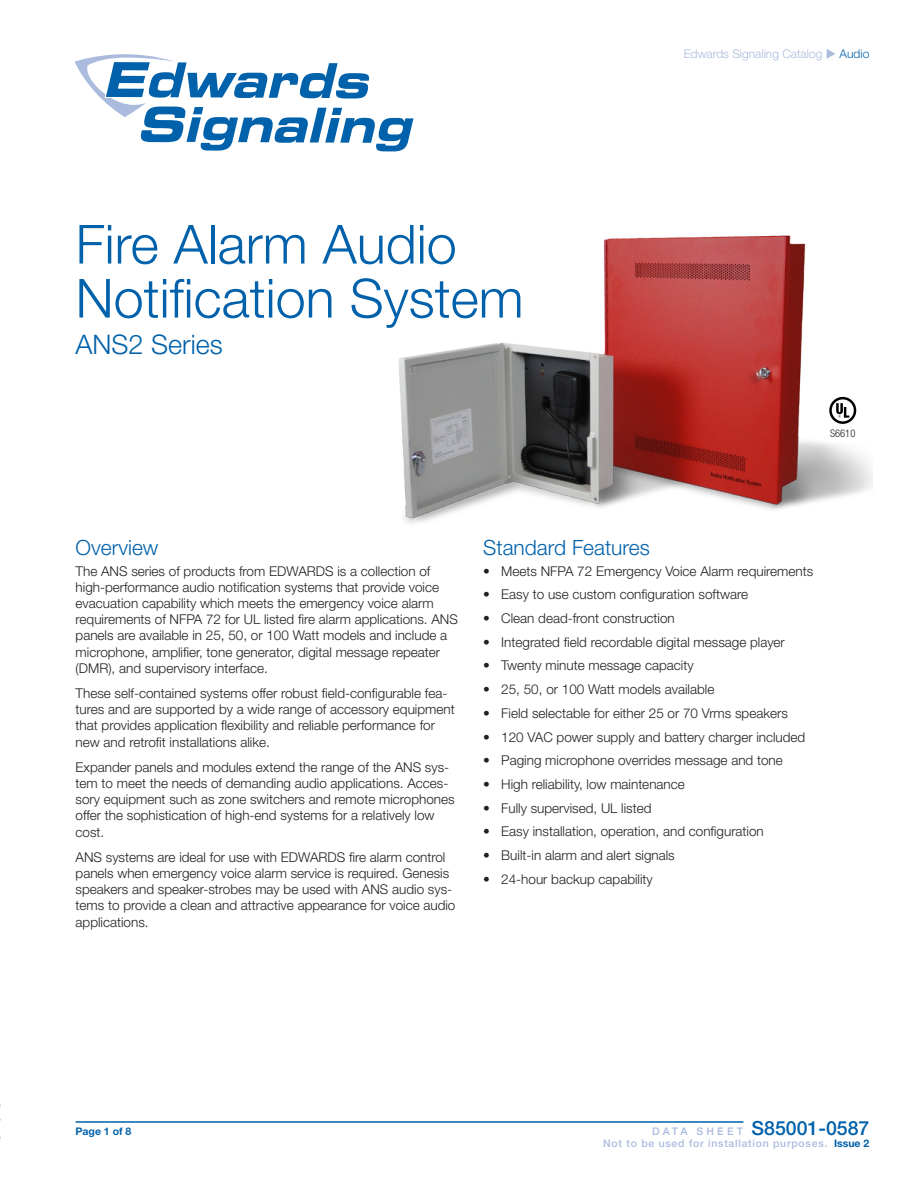
<style>
.page{position:relative;width:918px;height:1188px;background:#fff}
.page>*{position:absolute;margin:0;border:0;box-sizing:border-box;transform-origin:0 0}
.t1{font:300 54px/54px "Helvetica Neue LT Std";color:#0161aa}
.Model{font:300 27px "Helvetica Neue LT Std";color:#0161aa}
.HEAD{font:300 21px "Helvetica Neue LT Std";color:#0161aa}
.t2{font:500 19.5px "Helvetica Neue LT Std";color:#0161aa}
.BODY{font:300 13.5px/16.2px "Helvetica Neue LT Std";color:#231f20}
.t3{font:300 12px "Helvetica Neue LT Std";color:#aabbde}
.t4{font:500 10.5px "Helvetica Neue LT Std";letter-spacing:.07em;color:#aabbde}
.t5{font:700 10.5px "Helvetica Neue LT Std";color:#0161aa}
.t6{font:300 condensed 10.5px "Helvetica Neue";color:#231f20}
.s1{color:#0161aa}
.s2{font-size:10.5px;color:#aabbde}
.s3{font-weight:700;color:#0161aa}
</style>
<div class="page">
<hr style="left:76px;top:1121px;width:667px;height:2px;background:#0161aa">
<svg style="left:75px;top:54px;width:338px;height:98px"></svg>
<img style="left:398px;top:235px;width:474px;height:288px">
<svg style="left:829px;top:397px;width:27px;height:27px"></svg>
<p class="t1" style="left:76px;top:216px;width:450px">Fire Alarm Audio<br>Notification System</p>
<p class="Model" style="left:76px;top:328px;width:149px">ANS2 Series</p>
<p class="t3" style="left:684px;top:47px;width:187px">Edwards Signaling Catalog ◆ <span class="s1">Audio</span></p>
<p class="t6" style="left:830px;top:427px;width:27px">S6610</p>
<p class="HEAD" style="left:76px;top:535px;width:84px">Overview</p>
<p class="BODY" style="left:76px;top:563px;width:384px">The ANS series of products from EDWARDS is a collection of high-performance audio notification systems that provide voice evacuation capability which meets the emergency voice alarm requirements of NFPA 72 for UL listed fire alarm applications. ANS panels are available in 25, 50, or 100 Watt models and include a microphone, amplifier, tone generator, digital message repeater (DMR), and supervisory interface.</p>
<p class="BODY" style="left:76px;top:685px;width:381px">These self-contained systems offer robust field-configurable fea&shy;tures and are supported by a wide range of accessory equipment that provides application flexibility and reliable performance for new and retrofit installations alike.</p>
<p class="BODY" style="left:76px;top:759px;width:381px">Expander panels and modules extend the range of the ANS sys&shy;tem to meet the needs of demanding audio applications. Acces&shy;sory equipment such as zone switchers and remote microphones offer the sophistication of high-end systems for a relatively low cost.</p>
<p class="BODY" style="left:76px;top:849px;width:381px">ANS systems are ideal for use with EDWARDS fire alarm control panels when emergency voice alarm service is required. Genesis speakers and speaker-strobes may be used with ANS audio sys&shy;tems to provide a clean and attractive appearance for voice audio applications.</p>
<p class="HEAD" style="left:483px;top:535px;width:168px">Standard Features</p>
<p class="BODY" style="left:483px;top:563px;width:331px">• Meets NFPA 72 Emergency Voice Alarm requirements</p>
<p class="BODY" style="left:483px;top:586px;width:266px">• Easy to use custom configuration software</p>
<p class="BODY" style="left:483px;top:610px;width:193px">• Clean dead-front construction</p>
<p class="BODY" style="left:483px;top:634px;width:303px">• Integrated field recordable digital message player</p>
<p class="BODY" style="left:483px;top:657px;width:212px">• Twenty minute message capacity</p>
<p class="BODY" style="left:483px;top:681px;width:233px">• 25, 50, or 100 Watt models available</p>
<p class="BODY" style="left:483px;top:705px;width:306px">• Field selectable for either 25 or 70 Vrms speakers</p>
<p class="BODY" style="left:483px;top:728px;width:324px">• 120 VAC power supply and battery charger included</p>
<p class="BODY" style="left:483px;top:752px;width:301px">• Paging microphone overrides message and tone</p>
<p class="BODY" style="left:483px;top:776px;width:203px">• High reliability, low maintenance</p>
<p class="BODY" style="left:483px;top:800px;width:170px">• Fully supervised, UL listed</p>
<p class="BODY" style="left:483px;top:823px;width:282px">• Easy installation, operation, and configuration</p>
<p class="BODY" style="left:483px;top:847px;width:193px">• Built-in alarm and alert signals</p>
<p class="BODY" style="left:483px;top:871px;width:171px">• 24-hour backup capability</p>
<p class="t5" style="left:76px;top:1124px;width:57px">Page 1 of 8</p>
<p class="t2" style="left:652px;top:1116px;width:219px"><span class="s2">D A T A S H E E T</span> S85001-0587</p>
<p class="t4" style="left:603px;top:1137px;width:268px">Not to be used for installation purposes. <span class="s3">Issue 2</span></p>
</div>
